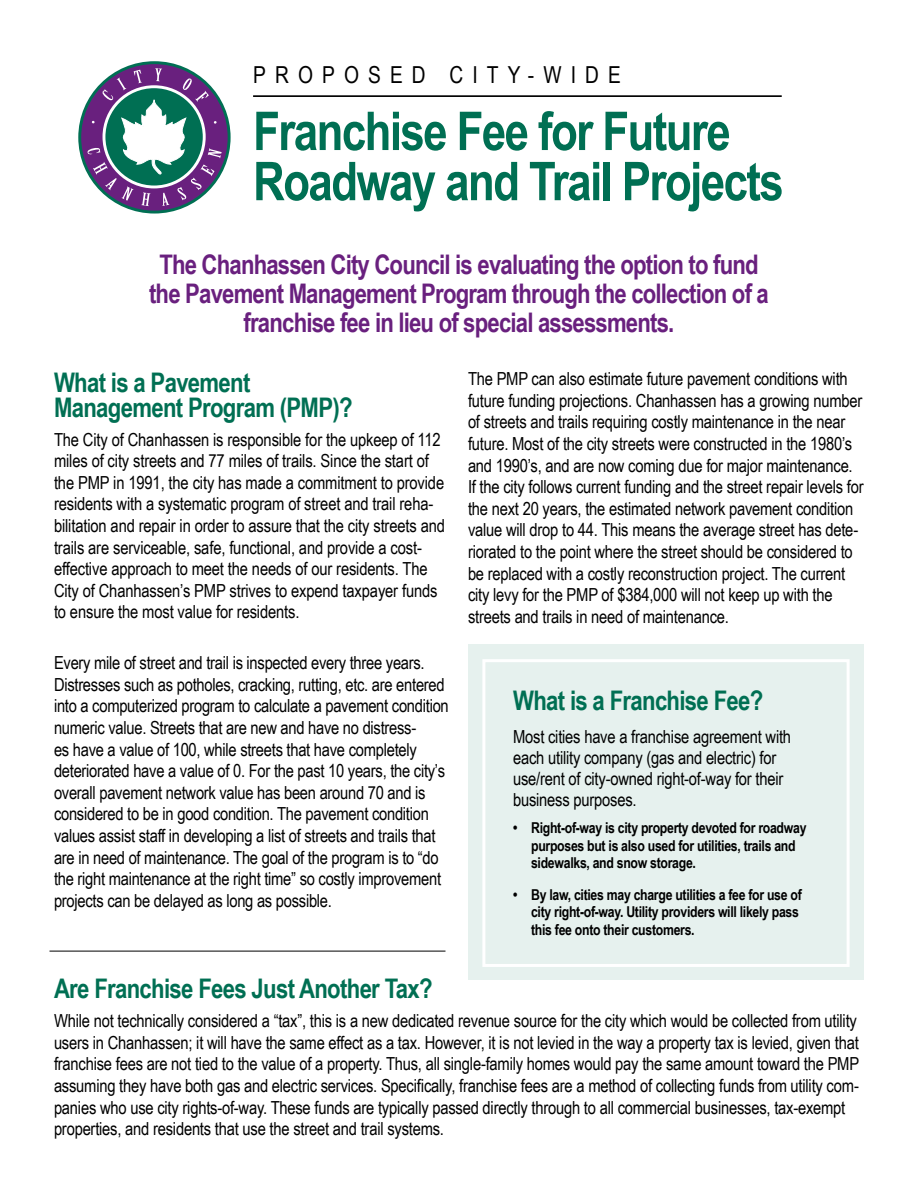
<style>
.page{position:relative;width:918px;height:1188px;background:#fff}
.page>*{position:absolute;margin:0;border:0;box-sizing:border-box;transform-origin:0 0}
.t1{font:700 53.55px "Arial Narrow";letter-spacing:-.03em;color:#006f53}
.t2{font:700 27px "Arial Narrow";letter-spacing:-.03em;color:#69207e}
.t3{font:700 27px "Arial Narrow";letter-spacing:-.025em;color:#006f53}
.t4{font:23.4px "Arial Narrow";letter-spacing:.39em;color:#000}
.t5{font:18px/21.6px "Arial Narrow";letter-spacing:-.01em;color:#000}
.t6{font:700 15px "Arial Narrow";letter-spacing:-.02em;color:#000}
</style>
<div class="page">
<svg style="left:80px;top:63px;width:149px;height:149px"></svg>
<div style="left:78px;top:61px;width:153px;height:153px;border:3px solid #006f53;border-radius:50%"></div>
<svg style="left:87px;top:68px;width:135px;height:138px"></svg>
<hr style="left:253px;top:95px;width:529px;height:2px;background:#000">
<div style="left:468px;top:645px;width:396px;height:335px;background:#e6f1ee"></div>
<div style="left:482px;top:659px;width:368px;height:308px;border:3px solid #fff"></div>
<hr style="left:50px;top:951px;width:396px;height:1px;background:#000">
<p class="t4" style="left:253px;top:58px;width:369px">PROPOSED CITY-WIDE</p>
<p class="t1" style="left:253px;top:91px;width:479px">Franchise Fee for Future</p>
<p class="t1" style="left:253px;top:141px;width:532px">Roadway and Trail Projects</p>
<p class="t2" style="left:159px;top:244px;width:601px">The Chanhassen City Council is evaluating the option to fund</p>
<p class="t2" style="left:149px;top:273px;width:621px">the Pavement Management Program through the collection of a</p>
<p class="t2" style="left:244px;top:302px;width:432px">franchise fee in lieu of special assessments.</p>
<p class="t3" style="left:54px;top:362px;width:198px">What is a Pavement</p>
<p class="t3" style="left:54px;top:387px;width:300px">Management Program (PMP)?</p>
<p class="t5" style="left:54px;top:428px;width:393px">The City of Chanhassen is responsible for the upkeep of 112 miles of city streets and 77 miles of trails. Since the start of the PMP in 1991, the city has made a commitment to provide residents with a systematic program of street and trail reha&shy;bilitation and repair in order to assure that the city streets and trails are serviceable, safe, functional, and provide a cost-</p>
<p class="t5" style="left:54px;top:557px;width:385px">effective approach to meet the needs of our residents. The<br>City of Chanhassen’s PMP strives to expend taxpayer funds to ensure the most value for residents.</p>
<p class="t5" style="left:54px;top:651px;width:396px">Every mile of street and trail is inspected every three years.<br>Distresses such as potholes, cracking, rutting, etc. are entered into a computerized program to calculate a pavement condition numeric value. Streets that are new and have no distress-<br>es have a value of 100, while streets that have completely deteriorated have a value of 0. For the past 10 years, the city’s overall pavement network value has been around 70 and is considered to be in good condition. The pavement condition values assist staff in developing a list of streets and trails that are in need of maintenance. The goal of the program is to “do the right maintenance at the right time” so costly improvement projects can be delayed as long as possible.</p>
<p class="t5" style="left:468px;top:367px;width:397px">The PMP can also estimate future pavement conditions with future funding projections. Chanhassen has a growing number of streets and trails requiring costly maintenance in the near future. Most of the city streets were constructed in the 1980’s and 1990’s, and are now coming due for major maintenance.<br>If the city follows current funding and the street repair levels for the next 20 years, the estimated network pavement condition</p>
<p class="t5" style="left:468px;top:519px;width:392px">value will drop to 44. This means the average street has dete&shy;riorated to the point where the street should be considered to be replaced with a costly reconstruction project. The current city levy for the PMP of $384,000 will not keep up with the streets and trails in need of maintenance.</p>
<p class="t3" style="left:513px;top:680px;width:252px">What is a Franchise Fee?</p>
<p class="t5" style="left:513px;top:725px;width:280px">Most cities have a franchise agreement with</p>
<p class="t5" style="left:513px;top:746px;width:265px">each utility company (gas and electric) for</p>
<p class="t5" style="left:513px;top:767px;width:272px">use/rent of city-owned right-of-way for their</p>
<p class="t5" style="left:513px;top:788px;width:125px">business purposes.</p>
<p class="t6" style="left:513px;top:817px;width:295px">• Right-of-way is city property devoted for roadway</p>
<p class="t6" style="left:531px;top:834px;width:266px">purposes but is also used for utilities, trails and</p>
<p class="t6" style="left:531px;top:851px;width:166px">sidewalks, and snow storage.</p>
<p class="t6" style="left:513px;top:883px;width:290px">• By law, cities may charge utilities a fee for use of</p>
<p class="t6" style="left:531px;top:901px;width:269px">city right-of-way. Utility providers will likely pass</p>
<p class="t6" style="left:531px;top:918px;width:165px">this fee onto their customers.</p>
<p class="t3" style="left:54px;top:968px;width:380px">Are Franchise Fees Just Another Tax?</p>
<p class="t5" style="left:54px;top:1009px;width:807px">While not technically considered a “tax”, this is a new dedicated revenue source for the city which would be collected from utility users in Chanhassen; it will have the same effect as a tax. However, it is not levied in the way a property tax is levied, given that franchise fees are not tied to the value of a property. Thus, all single-family homes would pay the same amount toward the PMP assuming they have both gas and electric services. Specifically, franchise fees are a method of collecting funds from utility com&shy;panies who use city rights-of-way. These funds are typically passed directly through to all commercial businesses, tax-exempt properties, and residents that use the street and trail systems.</p>
</div>
